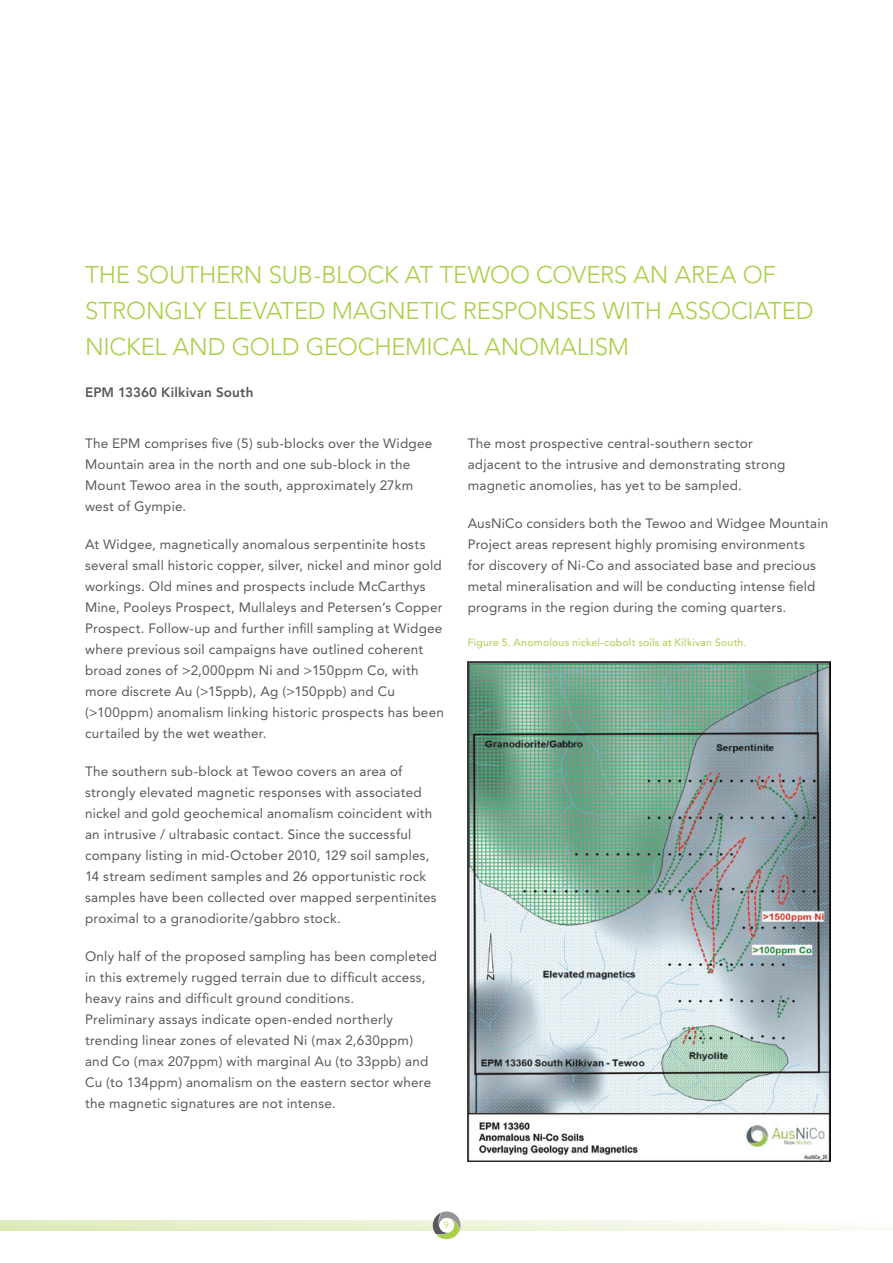
<style>
.page{position:relative;width:893px;height:1263px;background:#fff}
.page>*{position:absolute;margin:0;border:0;box-sizing:border-box;transform-origin:0 0}
.t1{font:300 24px/36px "Avenir";letter-spacing:-.01em;color:#a8cf46}
.t2{font:13.5px/21px "Avenir";letter-spacing:.015em;color:#57585a}
.t3{font:800 13.5px "Avenir";letter-spacing:.01em;color:#57585a}
.t4{font:10.5px "Avenir";letter-spacing:.02em;color:#a8cf46}
.t5{font:300 9px "Avenir";color:#a8cf46}
</style>
<div class="page">
<svg style="left:0;top:1220px;width:892px;height:11px"></svg>
<svg style="left:433px;top:1211px;width:28px;height:28px"></svg>
<div style="left:439px;top:1218px;width:15px;height:14px;background:#fff;border-radius:50%"></div>
<img style="left:468px;top:661px;width:363px;height:500px">
<h1 class="t1" style="left:85px;top:256px;width:730px">THE SOUTHERN SUB-BLOCK AT TEWOO COVERS AN AREA OF<br>STRONGLY ELEVATED MAGNETIC RESPONSES WITH ASSOCIATED<br>NICKEL AND GOLD GEOCHEMICAL ANOMALISM</h1>
<p class="t3" style="left:85px;top:384px;width:170px">ePM 13360 Kilkivan South</p>
<p class="t2" style="left:85px;top:433px;width:349px">The EPM comprises five (5) sub-blocks over the Widgee Mountain area in the north and one sub-block in the Mount Tewoo area in the south, approximately 27km west of Gympie.</p>
<p class="t2" style="left:85px;top:534px;width:360px">At Widgee, magnetically anomalous serpentinite hosts several small historic copper, silver, nickel and minor gold workings. Old mines and prospects include McCarthys Mine, Pooleys Prospect, Mullaleys and Petersen’s Copper Prospect. Follow-up and further infill sampling at Widgee where previous soil campaigns have outlined coherent broad zones of &gt;2,000ppm Ni and &gt;150ppm Co, with more discrete Au (&gt;15ppb), Ag (&gt;150ppb) and Cu (&gt;100ppm) anomalism linking historic prospects has been curtailed by the wet weather.</p>
<p class="t2" style="left:85px;top:761px;width:353px">The southern sub-block at Tewoo covers an area of strongly elevated magnetic responses with associated nickel and gold geochemical anomalism coincident with an intrusive / ultrabasic contact. Since the successful company listing in mid-October 2010, 129 soil samples, 14 stream sediment samples and 26 opportunistic rock samples have been collected over mapped serpentinites proximal to a granodiorite/gabbro stock.</p>
<p class="t2" style="left:85px;top:946px;width:353px">Only half of the proposed sampling has been completed in this extremely rugged terrain due to difficult access, heavy rains and difficult ground conditions.<br>Preliminary assays indicate open-ended northerly trending linear zones of elevated Ni (max 2,630ppm) and Co (max 207ppm) with marginal Au (to 33ppb) and Cu (to 134ppm) anomalism on the eastern sector where the magnetic signatures are not intense.</p>
<p class="t2" style="left:468px;top:433px;width:319px">The most prospective central-southern sector adjacent to the intrusive and demonstrating strong magnetic anomolies, has yet to be sampled.</p>
<p class="t2" style="left:468px;top:513px;width:362px">AusNiCo considers both the Tewoo and Widgee Mountain Project areas represent highly promising environments<br>for discovery of Ni-Co and associated base and precious metal mineralisation and will be conducting intense field programs in the region during the coming quarters.</p>
<p class="t4" style="left:468px;top:636px;width:280px">Figure 5. Anomolous nickel-cobolt soils at Kilkivan South.</p>
<p class="t5" style="left:444px;top:1220px;width:6px">9</p>
</div>
